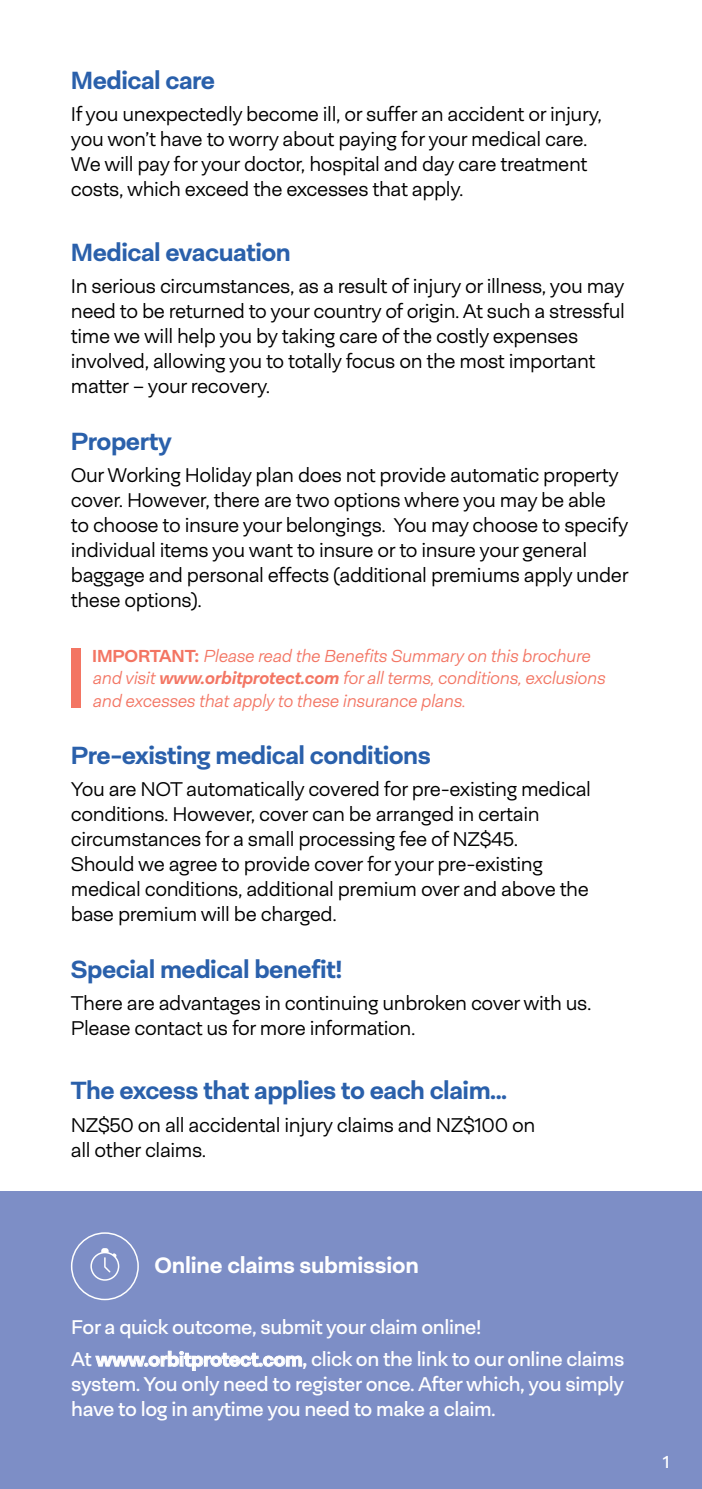
<style>
.page{position:relative;width:702px;height:1489px;background:#fff}
.page>*{position:absolute;margin:0;border:0;box-sizing:border-box;transform-origin:0 0}
.t1{font:700 25px "Neogrotesk Ess";letter-spacing:-.02em;color:#2a60ab}
.t2{font:700 22.5px "Neogrotesk Ess";letter-spacing:-.01em;color:#fff}
.t3{font:300 20px/25px "Neogrotesk Ess";letter-spacing:-.02em;color:#000}
.t4{font:20px/32px "Neogrotesk Ess";letter-spacing:-.02em;color:#fff}
.t5{font:italic 300 17.5px/22.5px "Neogrotesk Ess";letter-spacing:-.01em;color:#f37563}
.t6{font:17.5px "Neogrotesk Ess";color:#fff}
.s1{font-weight:700;font-style:normal}
.s2{font-weight:700}
</style>
<div class="page">
<div style="left:0;top:1191px;width:702px;height:297px;background:#7d8ec6"></div>
<div style="left:71px;top:648px;width:10px;height:60px;background:#f37563"></div>
<div style="left:71px;top:1232px;width:68px;height:68px;border:2px solid #fff;border-radius:50%"></div>
<div style="left:90px;top:1251px;width:29px;height:29px;border:2px solid #fff;border-radius:50%"></div>
<svg style="left:101px;top:1248px;width:16px;height:25px"></svg>
<p class="t1" style="left:71px;top:65px;width:146px">Medical care</p>
<p class="t3" style="left:71px;top:102px;width:532px">If you unexpectedly become ill, or suffer an accident or injury, you won’t have to worry about paying for your medical care.<br>We will pay for your doctor, hospital and day care treatment costs, which exceed the excesses that apply.</p>
<p class="t1" style="left:71px;top:236px;width:221px">Medical evacuation</p>
<p class="t3" style="left:71px;top:273px;width:555px">In serious circumstances, as a result of injury or illness, you may need to be returned to your country of origin. At such a stressful time we will help you by taking care of the costly expenses involved, allowing you to totally focus on the most important matter – your recovery.</p>
<p class="t1" style="left:71px;top:425px;width:102px">Property</p>
<p class="t3" style="left:71px;top:462px;width:559px">Our Working Holiday plan does not provide automatic property cover. However, there are two options where you may be able to choose to insure your belongings. You may choose to specify individual items you want to insure or to insure your general baggage and personal effects (additional premiums apply under these options).</p>
<p class="t5" style="left:92px;top:644px;width:514px"><span class="s1">IMPORTANT:</span> Please read the Benefits Summary on this brochure and visit <span class="s2">www.orbitprotect.com</span> for all terms, conditions, exclusions and excesses that apply to these insurance plans.</p>
<p class="t1" style="left:71px;top:739px;width:361px">Pre-existing medical conditions</p>
<p class="t3" style="left:71px;top:776px;width:521px">You are NOT automatically covered for pre-existing medical conditions. However, cover can be arranged in certain circumstances for a small processing fee of NZ$45.<br>Should we agree to provide cover for your pre-existing medical conditions, additional premium over and above the base premium will be charged.</p>
<p class="t1" style="left:71px;top:953px;width:273px">Special medical benefit!</p>
<p class="t3" style="left:71px;top:990px;width:522px">There are advantages in continuing unbroken cover with us.<br>Please contact us for more information.</p>
<p class="t1" style="left:71px;top:1074px;width:438px">The excess that applies to each claim...</p>
<p class="t3" style="left:71px;top:1112px;width:466px">NZ$50 on all accidental injury claims and NZ$100 on all other claims.</p>
<p class="t2" style="left:154px;top:1250px;width:266px">Online claims submission</p>
<p class="t4" style="left:71px;top:1310px;width:554px">For a quick outcome, submit your claim online!<br>At <span class="s2">www.orbitprotect.com,</span> click on the link to our online claims</p>
<p class="t4" style="left:71px;top:1371px;width:554px;line-height:25px">system. You only need to register once. After which, you simply have to log in anytime you need to make a claim.</p>
<p class="t6" style="left:662px;top:1450px;width:8px">1</p>
</div>
